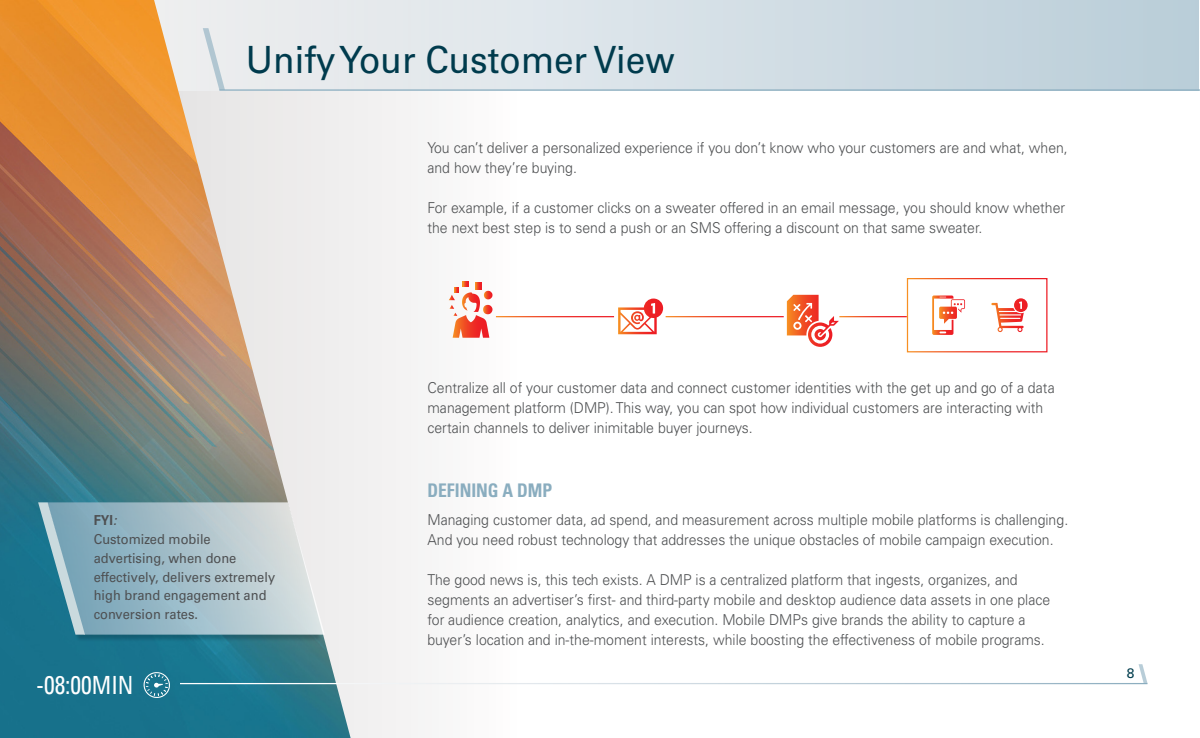
<style>
.page{position:relative;width:1200px;height:738px;background:#fff}
.page>*{position:absolute;margin:0;border:0;box-sizing:border-box;transform-origin:0 0}
.t1{font:37.5px "Univers";color:#003b4d;scale:.94 1}
.t2{font:condensed 25.62px "Univers";color:#fff;scale:.94 1}
.t3{font:700 condensed 18.75px "Univers";color:#8aadbf;scale:.94 1}
.t4{font:300 15px/20px "Univers";color:#4e5052;scale:.94 1}
.t5{font:13.75px/18.8px "Univers";color:#4e5052;scale:.94 1}
.t6{font:13.75px "Univers";color:#003d4d}
.s1{font-weight:700}
.s2{font-style:italic}
.s3{font-size:25px}
</style>
<div class="page">
<svg style="left:1139px;top:664px;width:8px;height:19px"></svg>
<svg style="left:351px;top:0;width:848px;height:89px;background:#d1dde4"></svg>
<hr style="left:219px;top:89px;width:981px;height:2px;background:#8aadbf">
<img style="left:0;top:0;width:351px;height:738px">
<svg style="left:142px;top:670px;width:29px;height:29px"></svg>
<hr style="left:180px;top:682px;width:158px;height:2px;background:#fff">
<div style="left:39px;top:502px;width:284px;height:139px;background:#000;opacity:.25"></div>
<svg style="left:85px;top:502px;width:240px;height:132px;background:#afc6ce"></svg>
<svg style="left:38px;top:502px;width:47px;height:132px;background:#639cae"></svg>
<svg style="left:449px;top:281px;width:44px;height:57px"></svg>
<svg style="left:618px;top:298px;width:45px;height:36px"></svg>
<svg style="left:787px;top:295px;width:52px;height:52px"></svg>
<div style="left:907px;top:278px;width:141px;height:74px;border:1px solid #fff"></div>
<svg style="left:932px;top:295px;width:33px;height:40px"></svg>
<svg style="left:991px;top:298px;width:37px;height:34px"></svg>
<h1 class="t1" style="left:246px;top:38px;width:458px">Unify Your Customer View</h1>
<p class="t4" style="left:428px;top:137px;width:683px">You can’t deliver a personalized experience if you don’t know who your customers are and what, when, and how they’re buying.</p>
<p class="t4" style="left:428px;top:197px;width:680px">For example, if a customer clicks on a sweater offered in an email message, you should know whether the next best step is to send a push or an SMS offering a discount on that same sweater.</p>
<p class="t5" style="left:94px;top:511px;width:194px"><span class="s1">FYI</span><span class="s2">:<br></span>Customized mobile advertising, when done effectively, delivers extremely high brand engagement and conversion rates.</p>
<h2 class="t2" style="left:36px;top:668px;width:105px">-08:00<span class="s3">MIN</span></h2>
<p class="t4" style="left:428px;top:377px;width:669px">Centralize all of your customer data and connect customer identities with the get up and go of a data management platform (DMP). This way, you can spot how individual customers are interacting with certain channels to deliver inimitable buyer journeys.</p>
<p class="t3" style="left:428px;top:479px;width:134px">DEFINING A DMP</p>
<p class="t4" style="left:428px;top:510px;width:683px">Managing customer data, ad spend, and measurement across multiple mobile platforms is challenging.<br>And you need robust technology that addresses the unique obstacles of mobile campaign execution.</p>
<p class="t4" style="left:428px;top:570px;width:664px">The good news is, this tech exists. A DMP is a centralized platform that ingests, organizes, and segments an advertiser’s first- and third-party mobile and desktop audience data assets in one place for audience creation, analytics, and execution. Mobile DMPs give brands the ability to capture a buyer’s location and in-the-moment interests, while boosting the effectiveness of mobile programs.</p>
<p class="t6" style="left:1127px;top:665px;width:9px">8</p>
</div>
